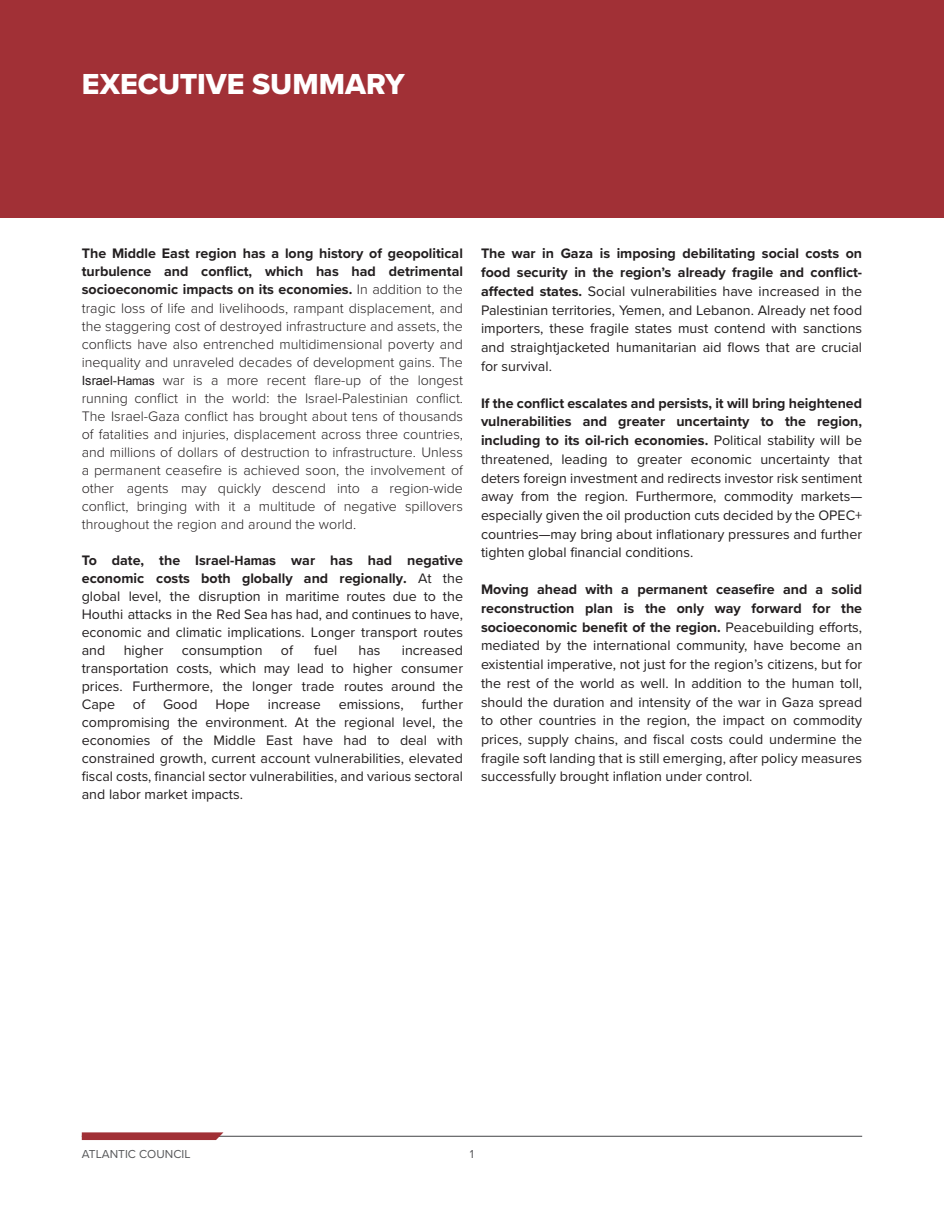
<style>
.page{position:relative;width:944px;height:1214px;background:#fff}
.page>*{position:absolute;margin:0;border:0;box-sizing:border-box;transform-origin:0 0}
.Chapter_Header{font:30px "Proxima Nova Extrabld";color:#fff}
.Body_NEW{font:14.25px/18.8px "Proxima Nova";color:#231f20;text-align:justify}
.Body_NEW-2{font:300 14.25px/18px "Proxima Nova";color:#231f20;text-align:justify}
.t1{font:12px "Proxima Nova";color:#57585a}
.s1{font-weight:700}
.s2{font-family:"Arial";font-weight:400;font-size:12.75px}
.s3{font-family:"Arial";font-weight:400;font-size:12px}
.s4{font-family:"Arial";font-weight:700;font-size:12.75px}
</style>
<div class="page">
<hr style="left:82px;top:1135px;width:780px;height:1px;background:#57585a">
<svg style="left:82px;top:1132px;width:141px;height:8px"></svg>
<div style="left:0;top:0;width:944px;height:218px;background:#a13036"></div>
<p class="Chapter_Header" style="left:82px;top:62px;width:324px">EXECUTIVE SUMMARY</p>
<p class="Body_NEW-2" style="left:82px;top:244px;width:383px"><span class="s1">The Middle East region has a long history of geopolitical turbulence and conflict, which has had detrimental socioeconomic impacts on its economies</span> In addition to the tragic loss of life and livelihoods, rampant displacement, and the staggering cost of destroyed infrastructure and assets, the conflicts have also entrenched multidimensional poverty and inequality and unraveled decades of development gains. The <span class="s2">Israel-</span><span class="s3">Hamas</span> war is a more recent flare-up of the longest running conflict in the world: the Israel-Palestinian conflict.<br>The Israel-Gaza conflict has brought about tens of thousands of fatalities and injuries, displacement across three countries, and millions of dollars of destruction to infrastructure. Unless a permanent ceasefire is achieved soon, the involvement of other agents may quickly descend into a region-wide conflict, bringing with it a multitude of negative spillovers throughout the region and around the world.</p>
<p class="Body_NEW" style="left:82px;top:551px;width:383px;line-height:18px"><span class="s1">To date, the Israel-</span><span class="s4">Hamas</span> <span class="s1">war has had negative economic costs both globally and regionally</span> At the global level, the disruption in maritime routes due to the Houthi attacks in the Red Sea has had, and continues to have, economic and climatic implications. Longer transport routes and</p>
<p class="Body_NEW" style="left:124px;top:640px;width:41px">higher</p>
<p class="Body_NEW" style="left:182px;top:640px;width:82px">consumption</p>
<p class="Body_NEW" style="left:281px;top:640px;width:14px">of</p>
<p class="Body_NEW" style="left:314px;top:640px;width:25px">fuel</p>
<p class="Body_NEW" style="left:358px;top:640px;width:24px">has</p>
<p class="Body_NEW" style="left:82px;top:641px;width:383px;line-height:18px;text-indent:320px">increased transportation costs, which may lead to higher consumer prices. Furthermore, the longer trade routes around the Cape</p>
<p class="Body_NEW" style="left:133px;top:694px;width:14px">of</p>
<p class="Body_NEW" style="left:163px;top:694px;width:36px">Good</p>
<p class="Body_NEW" style="left:215px;top:694px;width:36px">Hope</p>
<p class="Body_NEW" style="left:268px;top:694px;width:54px">increase</p>
<p class="Body_NEW" style="left:339px;top:694px;width:67px">emissions,</p>
<p class="Body_NEW" style="left:82px;top:695px;width:383px;line-height:17.9px;text-indent:340px">further compromising the environment. At the regional level, the economies of the Middle East have had to deal with constrained growth, current account vulnerabilities, elevated fiscal costs, financial sector vulnerabilities, and various sectoral and labor market impacts.</p>
<p class="Body_NEW" style="left:481px;top:244px;width:383px"><span class="s1">The war in Gaza is imposing debilitating social costs on food security in the region’s already fragile and conflict&shy;affected states.</span> Social vulnerabilities have increased in the Palestinian territories, Yemen, and Lebanon. Already net food importers, these fragile states must contend with sanctions and straightjacketed humanitarian aid flows that are crucial for survival.</p>
<p class="Body_NEW" style="left:481px;top:393px;width:383px"><span class="s1">If the conflict escalates and persists, it will bring heightened vulnerabilities and greater uncertainty to the region, including to its oil-rich economies.</span> Political stability will be threatened, leading to greater economic uncertainty that deters foreign investment and redirects investor risk sentiment away from the region. Furthermore, commodity markets— especially given the oil production cuts decided by the OPEC+ countries—may bring about inflationary pressures and further tighten global financial conditions.</p>
<p class="Body_NEW" style="left:481px;top:579px;width:383px"><span class="s1">Moving ahead with a permanent ceasefire and a solid reconstruction plan is the only way forward for the socioeconomic benefit of the region.</span> Peacebuilding efforts, mediated by the international community, have become an existential imperative, not just for the region’s citizens, but for the rest of the world as well. In addition to the human toll, should the duration and intensity of the war in Gaza spread to other countries in the region, the impact on commodity prices, supply chains, and fiscal costs could undermine the fragile soft landing that is still emerging, after policy measures successfully brought inflation under control.</p>
<p class="t1" style="left:82px;top:1144px;width:110px">ATLANTIC COUNCIL</p>
<p class="t1" style="left:470px;top:1144px;width:6px">1</p>
</div>
